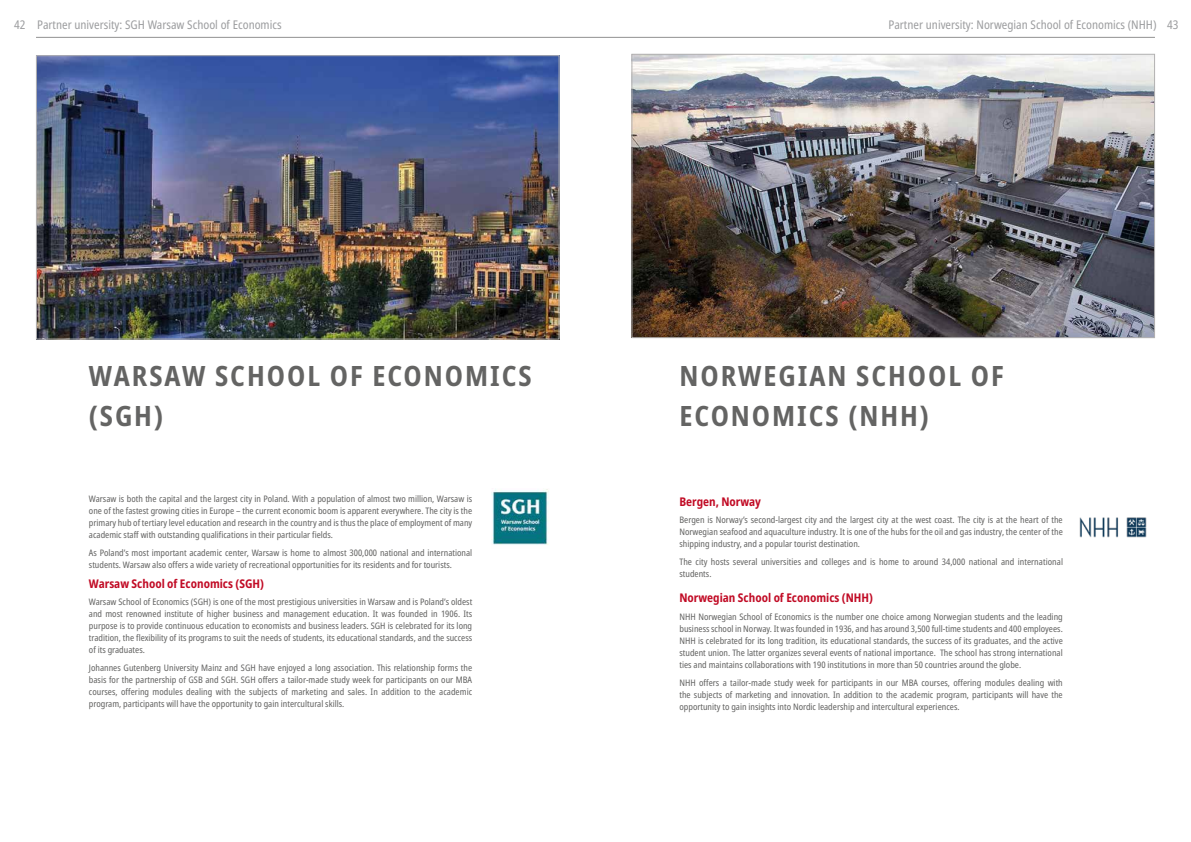
<style>
.page{position:relative;width:1191px;height:842px;background:#fff}
.page>*{position:absolute;margin:0;border:0;box-sizing:border-box;transform-origin:0 0}
.t1{font:700 condensed 28px/40px "Noto Sans";letter-spacing:.07em;color:#646463}
.t2{font:condensed 12px "Noto Sans";color:#9d9ea0}
.t3{font:700 condensed 12px "Noto Sans";color:#c10b25}
.t4{font:condensed 9px/12px "Noto Sans";color:#646463;text-align:justify}
</style>
<div class="page">
<hr style="left:36px;top:37px;width:1119px;height:1px;background:#929292">
<img style="left:633px;top:56px;width:520px;height:280px">
<div style="left:631px;top:54px;width:524px;height:284px;border:1px solid #b3b2b2"></div>
<img style="left:1079px;top:517px;width:68px;height:21px">
<img style="left:38px;top:57px;width:519px;height:280px">
<div style="left:36px;top:55px;width:523px;height:284px;border:1px solid #b3b2b2"></div>
<img style="left:491px;top:489px;width:58px;height:56px">
<h2 class="t2" style="left:14px;top:16px;width:269px">42 Partner university: SGH Warsaw School of Economics</h2>
<h2 class="t2" style="left:888px;top:16px;width:291px">Partner university: Norwegian School of Economics (NHH) 43</h2>
<h1 class="t1" style="left:89px;top:356px;width:444px">WARSAW SCHOOL OF ECONOMICS (SGH)</h1>
<p class="t4" style="left:89px;top:493px;width:385px">Warsaw is both the capital and the largest city in Poland. With a population of almost two million, Warsaw is one of the fastest growing cities in Europe – the current economic boom is apparent everywhere. The city is the primary hub of tertiary level education and research in the country and is thus the place of employment of many academic staff with outstanding qualifications in their particular fields.</p>
<p class="t4" style="left:89px;top:547px;width:385px">As Poland’s most important academic center, Warsaw is home to almost 300,000 national and international students. Warsaw also offers a wide variety of recreational opportunities for its residents and for tourists.</p>
<h2 class="t3" style="left:89px;top:575px;width:177px">Warsaw School of Economics (SGH)</h2>
<p class="t4" style="left:89px;top:596px;width:385px">Warsaw School of Economics (SGH) is one of the most prestigious universities in Warsaw and is Poland’s oldest and most renowned institute of higher business and management education. It was founded in 1906. Its purpose is to provide continuous education to economists and business leaders. SGH is celebrated for its long tradition, the flexibility of its programs to suit the needs of students, its educational standards, and the success of its graduates.</p>
<p class="t4" style="left:89px;top:662px;width:385px">Johannes Gutenberg University Mainz and SGH have enjoyed a long association. This relationship forms the basis for the partnership of GSB and SGH. SGH offers a tailor-made study week for participants on our MBA courses, offering modules dealing with the subjects of marketing and sales. In addition to the academic program, participants will have the opportunity to gain intercultural skills.</p>
<h1 class="t1" style="left:679px;top:356px;width:326px">NORWEGIAN SCHOOL OF<br>ECONOMICS (NHH)</h1>
<h2 class="t3" style="left:679px;top:493px;width:83px">Bergen, Norway</h2>
<p class="t4" style="left:679px;top:514px;width:385px">Bergen is Norway’s second-largest city and the largest city at the west coast. The city is at the heart of the Norwegian seafood and aquaculture industry. It is one of the hubs for the oil and gas industry, the center of the shipping industry, and a popular tourist destination.</p>
<p class="t4" style="left:679px;top:556px;width:385px">The city hosts several universities and colleges and is home to around 34,000 national and international students.</p>
<h2 class="t3" style="left:679px;top:589px;width:195px">Norwegian School of Economics (NHH)</h2>
<p class="t4" style="left:679px;top:611px;width:385px">NHH Norwegian School of Economics is the number one choice among Norwegian students and the leading business school in Norway. It was founded in 1936, and has around 3,500 full-time students and 400 employees.<br>NHH is celebrated for its long tradition, its educational standards, the success of its graduates, and the active student union. The latter organizes several events of national importance. The school has strong international ties and maintains collaborations with 190 institutions in more than 50 countries around the globe.</p>
<p class="t4" style="left:679px;top:677px;width:385px">NHH offers a tailor-made study week for participants in our MBA courses, offering modules dealing with the subjects of marketing and innovation. In addition to the academic program, participants will have the opportunity to gain insights into Nordic leadership and intercultural experiences.</p>
</div>
